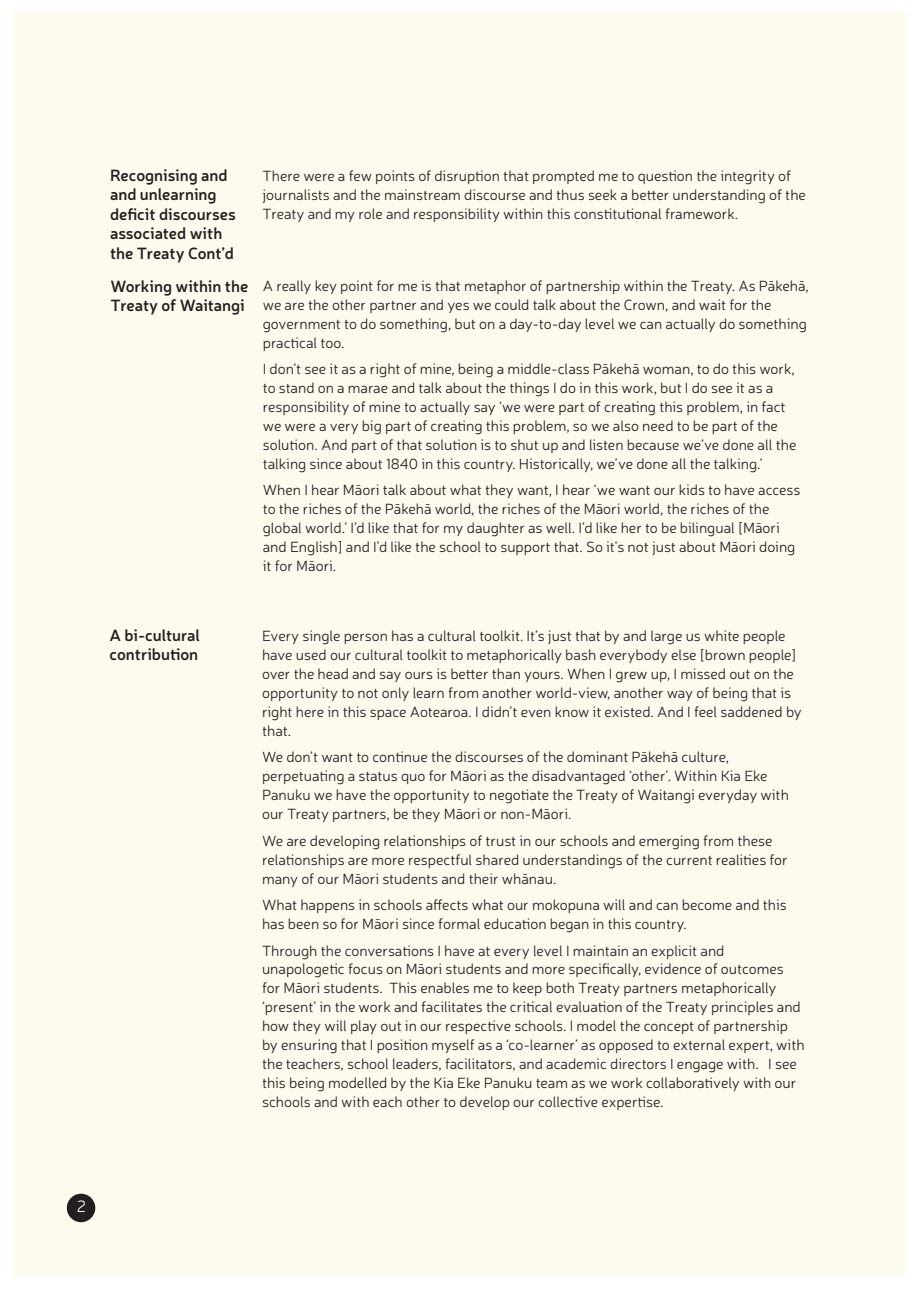
<style>
.page{position:relative;width:919px;height:1289px;background:#fff}
.page>*{position:absolute;margin:0;border:0;box-sizing:border-box;transform-origin:0 0}
.t1{font:300 16.5px "Neris";color:#fff}
.t2{font:600 16.2px/19.5px "Neris";color:#231f20}
.t3{font:300 14.85px/18.9px "Neris";color:#231f20}
</style>
<div class="page">
<div style="left:13px;top:13px;width:893px;height:1263px;background:#fcfbed"></div>
<div style="left:67px;top:1193px;width:28px;height:29px;background:#231f20;border-radius:50%"></div>
<p class="t2" style="left:110px;top:165px;width:127px">Recognising and and unlearning deficit discourses associated with</p>
<p class="t2" style="left:110px;top:242px;width:125px">the Treaty Cont’d</p>
<p class="t2" style="left:110px;top:275px;width:139px">Working within the<br>Treaty of Waitangi</p>
<p class="t3" style="left:262px;top:166px;width:545px">There were a few points of disruption that prompted me to question the integrity of journalists and the mainstream discourse and thus seek a better understanding of the<br>Treaty and my role and responsibility within this constitutional framework.</p>
<p class="t3" style="left:263px;top:276px;width:547px">A really key point for me is that metaphor of partnership within the Treaty. As Pākehā, we are the other partner and yes we could talk about the Crown, and wait for the government to do something, but on a day-to-day level we can actually do something practical too.</p>
<p class="t3" style="left:263px;top:359px;width:535px">I don’t see it as a right of mine, being a middle-class Pākehā woman, to do this work, to stand on a marae and talk about the things I do in this work, but I do see it as a responsibility of mine to actually say ‘we were part of creating this problem, in fact we were a very big part of creating this problem, so we also need to be part of the solution. And part of that solution is to shut up and listen because we’ve done all the talking since about 1840 in this country. Historically, we’ve done all the talking.’</p>
<p class="t3" style="left:263px;top:480px;width:539px">When I hear Māori talk about what they want, I hear ‘we want our kids to have access to the riches of the Pākehā world, the riches of the Māori world, the riches of the global world.’ I’d like that for my daughter as well. I’d like her to be bilingual [Māori</p>
<p class="t3" style="left:263px;top:537px;width:534px">and English] and I’d like the school to support that. So it’s not just about Māori doing</p>
<p class="t3" style="left:263px;top:555px;width:75px">it for Māori.</p>
<p class="t2" style="left:110px;top:624px;width:92px">A bi-cultural contribution</p>
<p class="t3" style="left:262px;top:626px;width:541px">Every single person has a cultural toolkit. It’s just that by and large us white people have used our cultural toolkit to metaphorically bash everybody else [brown people] over the head and say ours is better than yours. When I grew up, I missed out on the opportunity to not only learn from another world-view, another way of being that is right here in this space Aotearoa. I didn’t even know it existed. And I feel saddened by that.</p>
<p class="t3" style="left:262px;top:747px;width:528px">We don’t want to continue the discourses of the dominant Pākehā culture, perpetuating a status quo for Māori as the disadvantaged ‘other’. Within Kia Eke Panuku we have the opportunity to negotiate the Treaty of Waitangi everyday with our Treaty partners, be they Māori or non-Māori.</p>
<p class="t3" style="left:262px;top:830px;width:527px">We are developing relationships of trust in our schools and emerging from these relationships are more respectful shared understandings of the current realities for many of our Māori students and their whānau.</p>
<p class="t3" style="left:262px;top:895px;width:526px">What happens in schools affects what our mokopuna will and can become and this has been so for Māori since formal education began in this country.</p>
<p class="t3" style="left:262px;top:940px;width:544px">Through the conversations I have at every level I maintain an explicit and unapologetic focus on Māori students and more specifically, evidence of outcomes for Māori students. This enables me to keep both Treaty partners metaphorically ‘present’ in the work and facilitates the critical evaluation of the Treaty principles and how they will play out in our respective schools. I model the concept of partnership by ensuring that I position myself as a ‘co-learner’ as opposed to external expert, with the teachers, school leaders, facilitators, and academic directors I engage with. I see this being modelled by the Kia Eke Panuku team as we work collaboratively with our schools and with each other to develop our collective expertise.</p>
<p class="t1" style="left:77px;top:1196px;width:11px">2</p>
</div>
